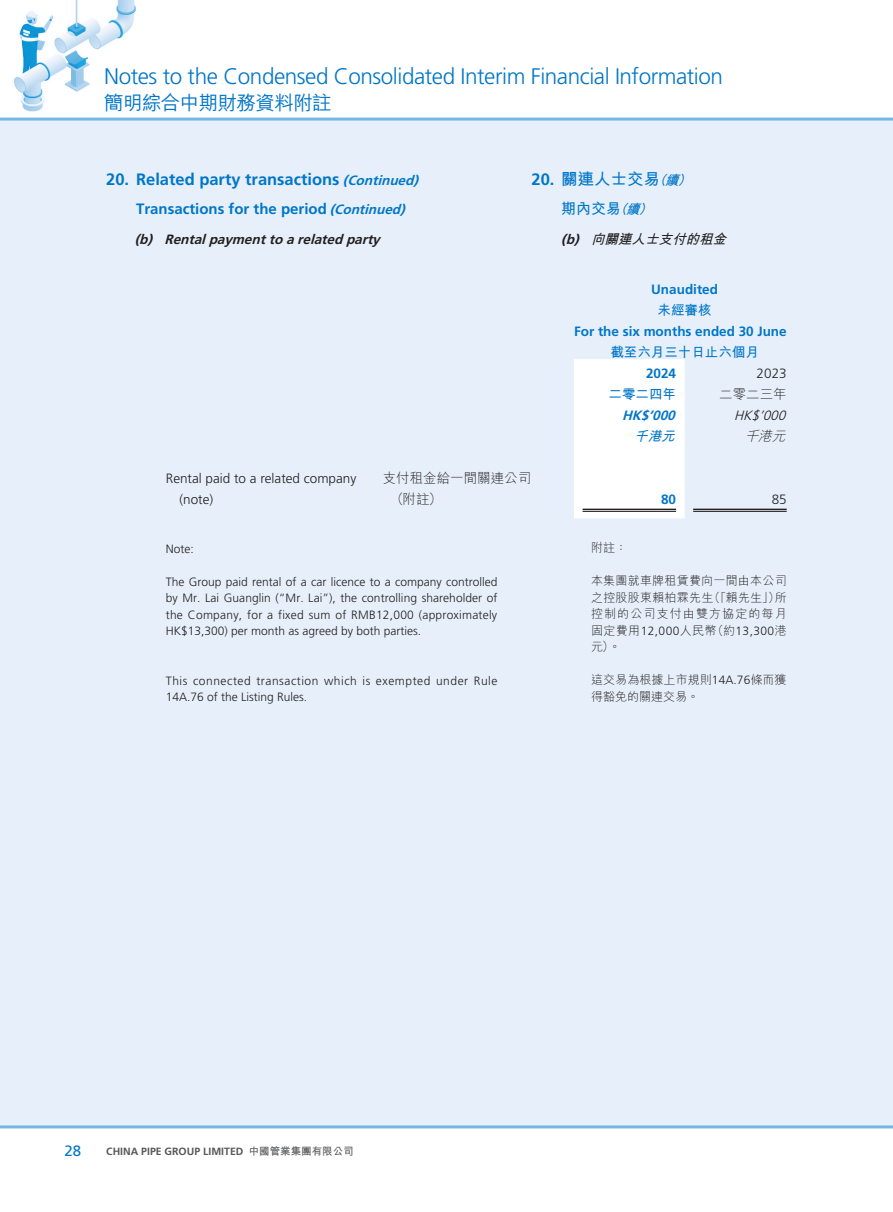
<style>
.page{position:relative;width:893px;height:1212px;background:#fff}
.page>*{position:absolute;margin:0;border:0;box-sizing:border-box;transform-origin:0 0}
.t1{font:300 22.5px "Frutiger LT Std";letter-spacing:-.02em;color:#0076c8}
.t2{font:500 19.5px "M Hei HK";letter-spacing:-.03em;color:#0076c8}
.t3{font:700 16.5px "Frutiger LT Std";color:#0076c8}
.t4{font:700 16.5px "M Hei HK";color:#0076c8}
.t5{font:700 15px "Frutiger LT Std";color:#0076c8}
.t6{font:700 15px "M Hei HK";color:#0076c8}
.t7{font:15px "Frutiger LT Std";color:#0076c8}
.t8{font:700 13.5px "Frutiger LT Std";color:#0076c8}
.t9{font:300 13.5px/21px "Frutiger LT Std";color:#231f20}
.t10{font:italic 700 13.5px "Frutiger LT Std";color:#231f20}
.t11{font:700 13.5px "M Hei HK";color:#0076c8}
.t12{font:300 13.5px/21px "M Hei HK";color:#231f20}
.t13{font:italic 700 13.5px "M Hei HK";color:#231f20}
.t14{font:italic 700 13.5px "Frutiger LT Std";color:#0076c8}
.t15{font:italic 300 13.5px "Frutiger LT Std";color:#231f20}
.t16{font:italic 700 13.5px "M Hei HK";color:#0076c8}
.t17{font:italic 300 13.5px "M Hei HK";color:#231f20}
.t18{font:300 12px/16.5px "Frutiger LT Std";letter-spacing:.02em;color:#231f20;text-align:justify}
.t19{font:300 12px/16.5px "M Hei HK";letter-spacing:.02em;color:#231f20;text-align:justify}
.t20{font:300 12px/16.5px "Frutiger LT Std";letter-spacing:.045em;color:#231f20}
.t21{font:700 10.5px "Frutiger LT Std";color:#57585a}
.s1{font-style:italic;font-size:13.5px}
.s2{font-family:"Frutiger LT Std"}
.s3{font-family:"M Hei HK"}
</style>
<div class="page">
<div style="left:0;top:119px;width:893px;height:1008px;background:#e7f0fa"></div>
<hr style="left:0;top:1125px;width:893px;height:3px;background:#73b8e5">
<img style="left:0;top:0;width:893px;height:118px">
<hr style="left:0;top:118px;width:893px;height:3px;background:#73b8e5">
<div style="left:574px;top:359px;width:111px;height:159px;background:#fff"></div>
<hr style="left:583px;top:509px;width:93px;height:1px;background:#231f20">
<hr style="left:583px;top:511px;width:93px;height:1px;background:#231f20">
<hr style="left:693px;top:509px;width:94px;height:1px;background:#231f20">
<hr style="left:693px;top:511px;width:94px;height:1px;background:#231f20">
<h1 class="t1" style="left:104px;top:64px;width:620px">Notes to the Condensed Consolidated Interim Financial Information</h1>
<h2 class="t2" style="left:104px;top:88px;width:229px">簡明綜合中期財務資料附註</h2>
<h3 class="t3" style="left:106px;top:169px;width:317px">20. Related party transactions <span class="s1">(Continued)</span></h3>
<p class="t5" style="left:136px;top:200px;width:274px">Transactions for the period <span class="s1">(Continued)</span></p>
<p class="t10" style="left:135px;top:231px;width:251px">(b) Rentalpaymentto arelated party</p>
<h3 class="t4" style="left:531px;top:167px;width:166px"><span class="s2">20.</span> 關連人士交易<span class="s1">（續）</span></h3>
<p class="t6" style="left:561px;top:198px;width:97px">期內交易<span class="s1">（續）</span></p>
<p class="t13" style="left:561px;top:229px;width:171px"><span class="s2">(b)</span> 向關連人士支付的租金</p>
<p class="t8" style="left:651px;top:282px;width:68px">Unaudited</p>
<p class="t11" style="left:658px;top:301px;width:55px">未經審核</p>
<p class="t8" style="left:574px;top:324px;width:214px">For the six months ended 30 June</p>
<p class="t11" style="left:610px;top:343px;width:150px">截至六月三十日止六個月</p>
<p class="t8" style="left:646px;top:366px;width:32px">2024</p>
<p class="t9" style="left:757px;top:363px;width:32px">2023</p>
<p class="t11" style="left:609px;top:385px;width:69px">二零二四年</p>
<p class="t12" style="left:719px;top:383px;width:69px">二零二三年</p>
<p class="t14" style="left:622px;top:408px;width:58px">HK$’000</p>
<p class="t15" style="left:734px;top:408px;width:57px">HK$’000</p>
<p class="t16" style="left:634px;top:427px;width:47px">千港元</p>
<p class="t17" style="left:745px;top:427px;width:47px">千港元</p>
<p class="t9" style="left:179px;top:468px;width:178px;text-indent:-14px">Rental paid to a related company (note)</p>
<p class="t12" style="left:390px;top:467px;width:142px;text-indent:-8px">支付租金給一間關連公司（附註）</p>
<p class="t18" style="left:166px;top:540px;width:30px">Note:</p>
<p class="t18" style="left:166px;top:573px;width:333px">The Group paid rental of a car licence to a company controlled by Mr. Lai Guanglin (“Mr. Lai”), the controlling shareholder of the Company, for a fixed sum of RMB12,000 (approximately HK$13,300) per month as agreed by both parties.</p>
<p class="t20" style="left:166px;top:672px;width:333px">This connected transaction which is exempted under Rule<br>14A.76 of the Listing Rules.</p>
<p class="t8" style="left:661px;top:492px;width:17px">80</p>
<p class="t9" style="left:772px;top:489px;width:17px">85</p>
<p class="t19" style="left:591px;top:539px;width:37px">附註：</p>
<p class="t19" style="left:591px;top:572px;width:197px">本集團就車牌租賃費向一間由本公司之控股股東賴柏霖先生（「賴先生」）所控制的公司支付由雙方協定的每月</p>
<p class="t18" style="left:591px;top:623px;width:197px"><span class="s3">固定費用</span>12,000<span class="s3">人民幣（約</span>13,300<span class="s3">港</span></p>
<p class="t19" style="left:591px;top:638px;width:31px">元）。</p>
<p class="t19" style="left:591px;top:671px;width:197px">這交易為根據上市規則<span class="s2">14A.76</span>條而獲得豁免的關連交易。</p>
<p class="t7" style="left:64px;top:1142px;width:18px">28</p>
<p class="t21" style="left:106px;top:1145px;width:249px">CHINA PIPE GROUP LIMITED <span class="s3">中國管業集團有限公司</span></p>
</div>
